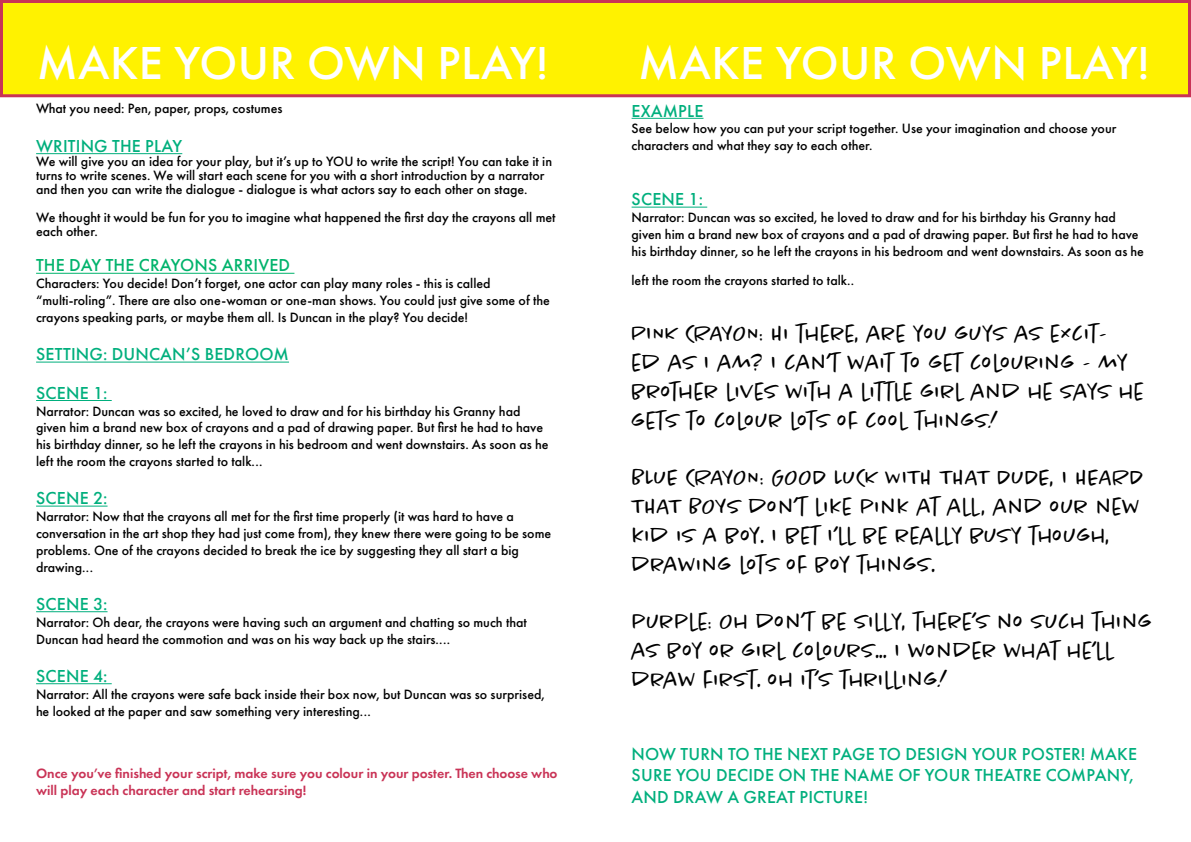
<style>
.page{position:relative;width:1191px;height:842px;background:#fff}
.page>*{position:absolute;margin:0;border:0;box-sizing:border-box;transform-origin:0 0}
.t1{font:500 48px "Futura PT";letter-spacing:.01em;color:#fff}
.t2{font:300 24px/28.8px "Chantal";color:#000}
.t3{font:500 18px/21.6px "Futura PT";letter-spacing:.01em;color:#00af7d}
.t4{font:500 18px "Futura PT";letter-spacing:.01em;color:#00b36c}
.t5{font:500 14px/16.8px "Futura PT";color:#000}
.t6{font:600 14px/16.8px "Futura PT";color:#c93356}
</style>
<div class="page">
<div style="left:2px;top:2px;width:1187px;height:94px;background:#fff200"></div>
<div style="left:0;top:0;width:1191px;height:97px;border:3px solid #c93356"></div>
<hr style="left:36px;top:153px;width:146px;height:1px;background:#00af7d">
<hr style="left:36px;top:273px;width:258px;height:1px;background:#00b36c">
<hr style="left:36px;top:362px;width:253px;height:1px;background:#00af7d">
<hr style="left:36px;top:400px;width:76px;height:1px;background:#00af7d">
<hr style="left:36px;top:506px;width:72px;height:1px;background:#00af7d">
<hr style="left:36px;top:611px;width:72px;height:1px;background:#00af7d">
<hr style="left:36px;top:683px;width:76px;height:1px;background:#00af7d">
<hr style="left:631px;top:118px;width:72px;height:1px;background:#00af7d">
<hr style="left:631px;top:207px;width:76px;height:1px;background:#00af7d">
<h1 class="t1" style="left:37px;top:34px;width:513px">MAKE YOUR OWN PLAY!</h1>
<h1 class="t1" style="left:638px;top:34px;width:513px">MAKE YOUR OWN PLAY!</h1>
<p class="t5" style="left:36px;top:100px;width:248px">What you need: Pen, paper, props, costumes</p>
<p class="t3" style="left:36px;top:135px;width:148px">WRITING THE PLAY</p>
<p class="t5" style="left:36px;top:154px;width:517px;line-height:14px">We will give you an idea for your play, but it’s up to YOU to write the script! You can take it in turns to write scenes. We will start each scene for you with a short introduction by a narrator and then you can write the dialogue - dialogue is what actors say to each other on stage.</p>
<p class="t5" style="left:36px;top:210px;width:521px;line-height:14px">We thought it would be fun for you to imagine what happened the first day the crayons all met each other.</p>
<p class="t4" style="left:36px;top:255px;width:255px">THE DAY THE CRAYONS ARRIVED</p>
<p class="t5" style="left:36px;top:275px;width:515px">Characters: You decide! Don’t forget, one actor can play many roles - this is called “multi-roling”. There are also one-woman or one-man shows. You could just give some of the crayons speaking parts, or maybe them all. Is Duncan in the play? You decide!</p>
<p class="t3" style="left:36px;top:335px;width:254px;line-height:38.4px">SETTING: DUNCAN’S BEDROOM<br>SCENE 1:</p>
<p class="t5" style="left:36px;top:402px;width:514px">Narrator: Duncan was so excited, he loved to draw and for his birthday his Granny had given him a brand new box of crayons and a pad of drawing paper. But first he had to have his birthday dinner, so he left the crayons in his bedroom and went downstairs. As soon as he left the room the crayons started to talk...</p>
<p class="t3" style="left:36px;top:487px;width:73px">SCENE 2:</p>
<p class="t5" style="left:36px;top:508px;width:517px">Narrator: Now that the crayons all met for the first time properly (it was hard to have a conversation in the art shop they had just come from), they knew there were going to be some problems. One of the crayons decided to break the ice by suggesting they all start a big drawing...</p>
<p class="t3" style="left:36px;top:593px;width:73px">SCENE 3:</p>
<p class="t5" style="left:36px;top:614px;width:492px">Narrator: Oh dear, the crayons were having such an argument and chatting so much that<br>Duncan had heard the commotion and was on his way back up the stairs....</p>
<p class="t3" style="left:36px;top:665px;width:73px">SCENE 4:</p>
<p class="t5" style="left:36px;top:686px;width:510px">Narrator: All the crayons were safe back inside their box now, but Duncan was so surprised, he looked at the paper and saw something very interesting...</p>
<p class="t3" style="left:631px;top:100px;width:73px">EXAMPLE</p>
<p class="t5" style="left:631px;top:120px;width:486px">See below how you can put your script together. Use your imagination and choose your characters and what they say to each other.</p>
<p class="t3" style="left:631px;top:189px;width:73px">SCENE 1:</p>
<p class="t5" style="left:631px;top:209px;width:514px">Narrator: Duncan was so excited, he loved to draw and for his birthday his Granny had given him a brand new box of crayons and a pad of drawing paper. But first he had to have his birthday dinner, so he left the crayons in his bedroom and went downstairs. As soon as he</p>
<p class="t5" style="left:631px;top:271px;width:224px">left the room the crayons started to talk..</p>
<h2 class="t2" style="left:631px;top:319px;width:514px">PINK CRAYON: Hi there, are you guys as excit-<br>ed as I am? I can’t wait to get colouring - my brother lives with a little girl and he says he gets to colour lots of cool things!</h2>
<h2 class="t2" style="left:631px;top:463px;width:514px">BLUE CRAYON: GOOD LUCK WITH THAT DUDE, I HEARD THAT BOYS don’t like pink at all, and our new kid is a boy. I bet I’ll be really busy though, drawing lots of boy things.</h2>
<h2 class="t2" style="left:631px;top:607px;width:522px">purple: Oh don’t be silly, there’s no such thing as boy or girl colours... I wonder what he’ll draw first. oh it’s thrilling!</h2>
<p class="t6" style="left:36px;top:765px;width:523px">Once you’ve finished your script, make sure you colour in your poster. Then choose who will play each character and start rehearsing!</p>
<p class="t3" style="left:631px;top:743px;width:507px">NOW TURN TO THE NEXT PAGE TO DESIGN YOUR POSTER! MAKE<br>SURE YOU DECIDE ON THE NAME OF YOUR THEATRE COMPANY,<br>AND DRAW A GREAT PICTURE!</p>
</div>
